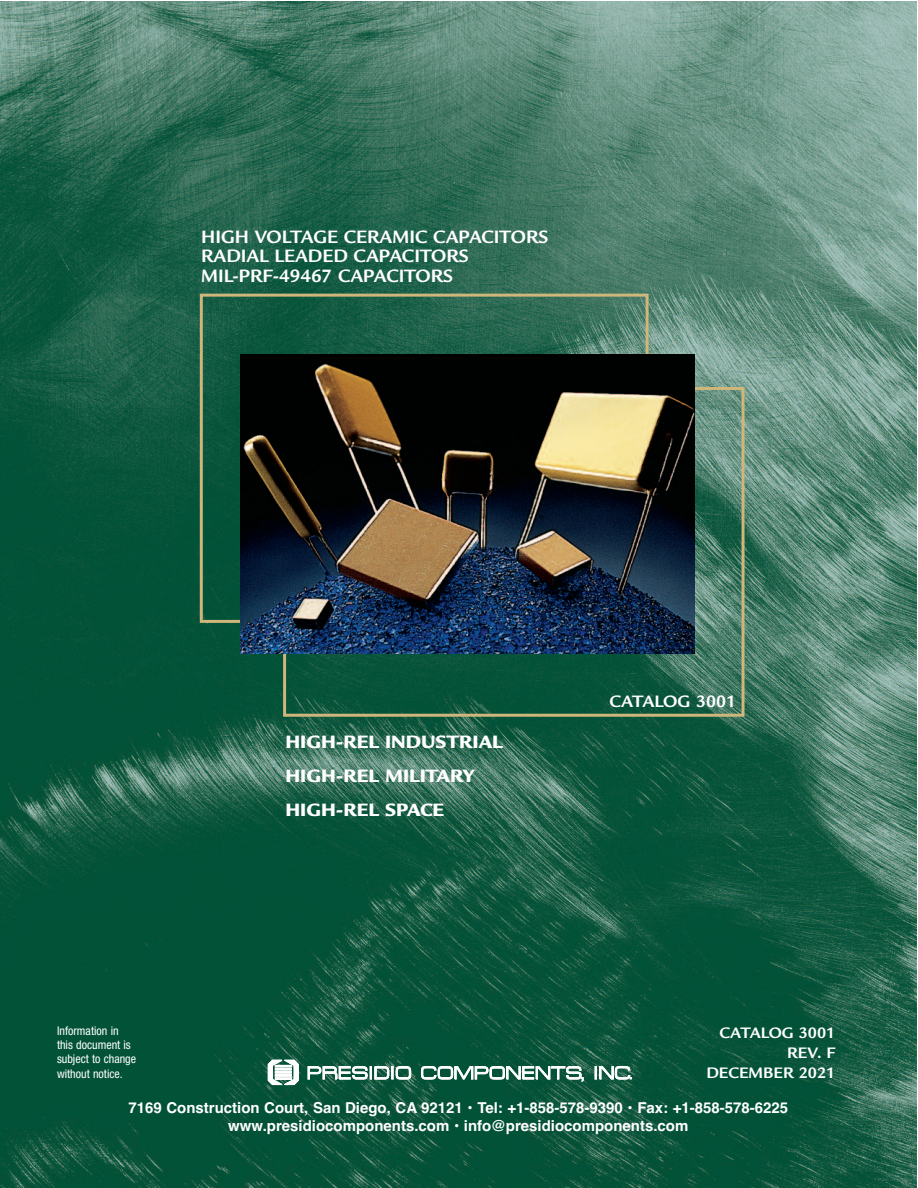
<style>
.page{position:relative;width:918px;height:1188px;background:#fff}
.page>*{position:absolute;margin:0;border:0;box-sizing:border-box;transform-origin:0 0}
.t1{font:700 19.5px/19.5px "Legacy Sans";color:#fff}
.t2{font:900 19.5px/34.2px "Legacy Sans";color:#fff}
.t3{font:700 18px "Legacy Sans";color:#fff}
.t4{font:700 16.5px/19.8px "Legacy Sans";color:#fff;text-align:right}
.t5{font:700 15px/18px "Helvetica";color:#fff;text-align:center}
.t6{font:condensed 12px/14.4px "Helvetica Neue";color:#fff}
</style>
<div class="page">
<img style="left:0;top:1px;width:917px;height:1186px">
<svg style="left:308px;top:1066px;width:103px;height:26px"></svg>
<svg style="left:421px;top:1066px;width:162px;height:26px"></svg>
<svg style="left:595px;top:1066px;width:37px;height:13px"></svg>
<svg style="left:268px;top:1060px;width:31px;height:25px"></svg>
<div style="left:283px;top:387px;width:462px;height:330px;border:3px solid #cfb67a"></div>
<div style="left:200px;top:294px;width:449px;height:329px;border:3px solid #cfb67a"></div>
<img style="left:241px;top:354px;width:454px;height:300px">
<h1 class="t1" style="left:201px;top:229px;width:349px">HIGH VOLTAGE CERAMIC CAPACITORS<br>RADIAL LEADED CAPACITORS<br>MIL-PRF-49467 CAPACITORS</h1>
<p class="t6" style="left:57px;top:1024px;width:81px">Information in this document is subject to change without notice.</p>
<h1 class="t2" style="left:285px;top:727px;width:219px">HIGH-REL INDUSTRIAL<br>HIGH-REL MILITARY<br>HIGH-REL SPACE</h1>
<p class="t3" style="left:610px;top:694px;width:128px">CATALOG 3001</p>
<p class="t4" style="left:706px;top:1025px;width:131px">CATALOG 3001<br>REV. F<br>DECEMBER 2021</p>
<p class="t5" style="left:129px;top:1099px;width:661px">7169 Construction Court, San Diego, CA 92121 • Tel: +1-858-578-9390 • Fax: +1-858-578-6225 www.presidiocomponents.com • info@presidiocomponents.com</p>
</div>
